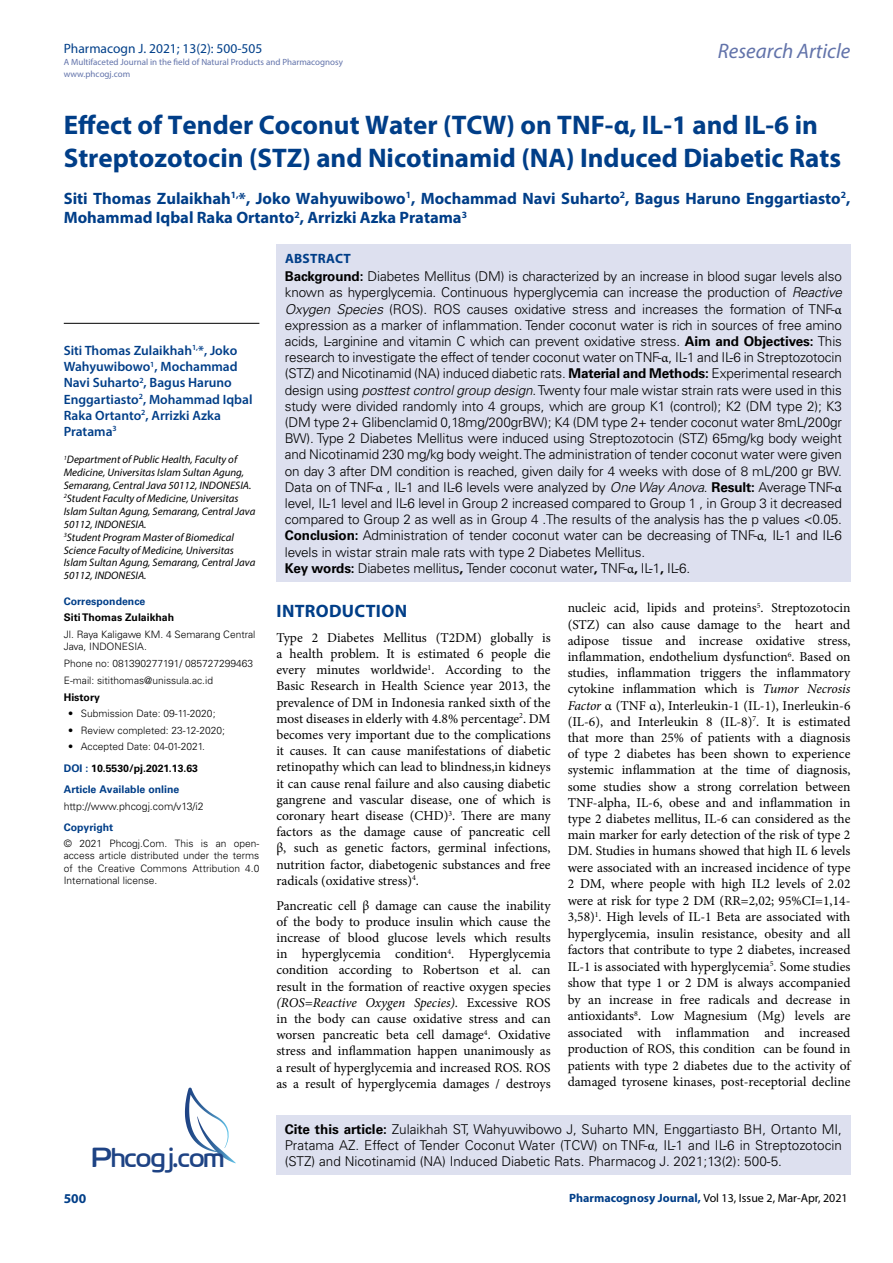
<style>
.page{position:relative;width:893px;height:1263px;background:#fff}
.page>*{position:absolute;margin:0;border:0;box-sizing:border-box;transform-origin:0 0}
.t1{font:27.6px "Cloud World";color:#1e4384}
.t2{font:700 27px/33px "Myriad Pro";color:#003e88}
.t3{font:italic 21px "Myriad Pro";color:#6273aa}
.t4{font:700 18px "Myriad Pro";letter-spacing:.015em;color:#003e88}
.t5{font:700 16.5px/19.5px "Myriad Pro";color:#003e88}
.t6{font:13.5px/16.4px "Minion Pro";color:#000;text-align:justify}
.t7{font:300 13.5px/16.2px "Univers LT Std";letter-spacing:-.01em;color:#000}
.t8{font:600 13.5px/16.2px "Myriad Pro";color:#003e88}
.t9{font:13.5px "Myriad Pro";color:#003f89}
.t10{font:700 13.5px "Myriad Pro";letter-spacing:.02em;color:#003e88}
.t11{font:12px "Myriad Pro";color:#000}
.t12{font:italic 10.8px/12.9px "Myriad Pro";color:#000}
.t13{font:700 10.5px/21.1px "Univers LT Std";color:#003e88}
.t14{font:300 10.5px "Univers LT Std";color:#000}
.t15{font:700 10.5px "Univers LT Std";color:#000}
.t16{font:300 10.2px/12.3px "Univers LT Std";color:#000}
.t17{font:9px/12px "Myriad Pro";color:#6273aa}
.s1{color:#000}
.s2{font-weight:700}
.s3{font-style:italic}
.s4{font-family:"Minion Pro";font-weight:400}
.s5{font-family:"Times New Roman";font-weight:400}
.s6{font-weight:700;color:#003e88}
</style>
<div class="page">
<div style="left:276px;top:1115px;width:574px;height:60px;background:#dde0ef"></div>
<svg style="left:185px;top:1087px;width:51px;height:76px"></svg>
<div style="left:276px;top:244px;width:574px;height:337px;background:#dde0ef"></div>
<hr style="left:64px;top:323px;width:195px;height:1px;background:#000">
<p class="t9" style="left:64px;top:40px;width:200px">Pharmacogn J. 2021; 13(2): 500-505</p>
<p class="t17" style="left:64px;top:55px;width:281px">A Multifaceted Journal in the field of Natural Products and Pharmacognosy www.phcogj.com</p>
<h3 class="t3" style="left:718px;top:38px;width:134px">Research Article</h3>
<h2 class="t2" style="left:64px;top:108px;width:779px">Effect of Tender Coconut Water (TCW) on TNF-α, IL-1 and IL-6 in<br>Streptozotocin (STZ) and Nicotinamid (NA) Induced Diabetic Rats</h2>
<p class="t5" style="left:64px;top:188px;width:788px">Siti Thomas Zulaikhah<sup>1,</sup>*, Joko Wahyuwibowo<sup>1</sup>, Mochammad Navi Suharto<sup>2</sup>, Bagus Haruno Enggartiasto<sup>2</sup>,<br>Mohammad Iqbal Raka Ortanto<sup>2</sup>, Arrizki Azka Pratama<sup>3</sup></p>
<p class="t8" style="left:64px;top:342px;width:190px">Siti Thomas Zulaikhah<sup>1,</sup>*, Joko<br>Wahyuwibowo<sup>1</sup>, Mochammad<br>Navi Suharto<sup>2</sup>, Bagus Haruno<br>Enggartiasto<sup>2</sup>, Mohammad Iqbal<br>Raka Ortanto<sup>2</sup>, Arrizki Azka<br>Pratama<sup>3</sup></p>
<p class="t12" style="left:64px;top:453px;width:193px"><sup>1</sup>Department of Public Health, Faculty of Medicine, Universitas Islam Sultan Agung, Semarang, Central Java 50112, INDONESIA.<br><sup>2</sup>Student Faculty of Medicine, Universitas Islam Sultan Agung, Semarang, Central Java 50112, INDONESIA.<br><sup>3</sup>Student Program Master of Biomedical Science Faculty of Medicine, Universitas Islam Sultan Agung, Semarang, Central Java 50112, INDONESIA.</p>
<p class="t13" style="left:64px;top:590px;width:83px">Correspondence</p>
<p class="t15" style="left:64px;top:611px;width:112px">Siti Thomas Zulaikhah</p>
<p class="t16" style="left:64px;top:628px;width:193px">Jl. Raya Kaligawe KM. 4 Semarang Central<br>Java, INDONESIA.</p>
<p class="t16" style="left:64px;top:655px;width:191px;line-height:16.8px">Phone no: 081390277191/ 085727299463<br>E-mail: sitithomas@unissula.ac.id</p>
<p class="t15" style="left:64px;top:691px;width:38px">History</p>
<p class="t16" style="left:68px;top:707px;width:149px">• Submission Date: 09-11-2020;</p>
<p class="t16" style="left:68px;top:724px;width:158px">• Review completed: 23-12-2020;</p>
<p class="t16" style="left:68px;top:741px;width:138px">• Accepted Date: 04-01-2021.</p>
<p class="t13" style="left:64px;top:757px;width:136px">DOI : <span class="s1">10.5530/pj.2021.13.63<br></span>Article Available online</p>
<p class="t14" style="left:64px;top:799px;width:141px">http://www.phcogj.com/v13/i2</p>
<p class="t13" style="left:64px;top:816px;width:51px">Copyright</p>
<p class="t16" style="left:64px;top:837px;width:197px;text-align:justify">© 2021 Phcogj.Com. This is an open&shy;access article distributed under the terms of the Creative Commons Attribution 4.0<br>International license.</p>
<p class="t10" style="left:285px;top:250px;width:67px">ABSTRACT</p>
<p class="t7" style="left:285px;top:268px;width:559px"><span class="s2">Background:</span> Diabetes Mellitus (DM) is characterized by an increase in blood sugar levels also known as hyperglycemia. Continuous hyperglycemia can increase the production of <span class="s3">Reactive Oxygen Species</span> (ROS). ROS causes oxidative stress and increases the formation of TNF-<span class="s4">α </span>expression as a marker of inflammation. Tender coconut water is rich in sources of free amino acids, L-arginine and vitamin C which can prevent oxidative stress. <span class="s2">Aim and Objectives:</span> This research to investigate the effect of tender coconut water on TNF-<span class="s4">α</span>, IL-1 and IL-6 in Streptozotocin (STZ) and Nicotinamid (NA) induced diabetic rats. <span class="s2">Material and Methods:</span> Experimental research design using <span class="s3">posttest control group design</span>. Twenty four male wistar strain rats were used in this study were divided randomly into 4 groups, which are group K1 (control); K2 (DM type 2); K3 (DM type 2+ Glibenclamid 0,18mg/200grBW); K4 (DM type 2+ tender coconut water 8mL/200gr BW). Type 2 Diabetes Mellitus were induced using Streptozotocin (STZ) 65mg/kg body weight and Nicotinamid 230 mg/kg body weight. The administration of tender coconut water were given on day 3 after DM condition is reached, given daily for 4 weeks with dose of 8 mL/200 gr BW.<br>Data on of TNF-<span class="s4">α</span> , IL-1 and IL-6 levels were analyzed by <span class="s3">One Way Anova</span>. <span class="s2">Result:</span> Average TNF-<span class="s4">α </span>level, IL-1 level and IL-6 level in Group 2 increased compared to Group 1 , in Group 3 it decreased compared to Group 2 as well as in Group 4 .The results of the analysis has the p values &lt;0.05.<br><span class="s2">Conclusion:</span> Administration of tender coconut water can be decreasing of TNF-<span class="s4">α</span>, IL-1 and IL-6 levels in wistar strain male rats with type 2 Diabetes Mellitus.<br><span class="s2">Key words:</span> Diabetes mellitus<span class="s2">,</span> Tender coconut water<span class="s2">,</span> TNF-<span class="s4">α</span><span class="s2">,</span> IL-1<span class="s2">,</span> IL-6.</p>
<h3 class="t4" style="left:277px;top:599px;width:132px">INTRODUCTION</h3>
<p class="t6" style="left:276px;top:629px;width:276px">Type 2 Diabetes Mellitus (T2DM) globally is a health problem. It is estimated 6 people die every minutes worldwide<sup>1</sup>. According to the Basic Research in Health Science year 2013, the prevalence of DM in Indonesia ranked sixth of the most diseases in elderly with 4.8% percentage<sup>2</sup>. DM becomes very important due to the complications it causes. It can cause manifestations of diabetic retinopathy which can lead to blindness,in kidneys it can cause renal failure and also causing diabetic gangrene and vascular disease, one of which is coronary heart disease (CHD)<sup>3</sup>. There are many factors as the damage cause of pancreatic cell β, such as genetic factors, germinal infections, nutrition factor, diabetogenic substances and free radicals (oxidative stress)<sup>4</sup>.</p>
<p class="t6" style="left:276px;top:897px;width:276px">Pancreatic cell β damage can cause the inability of the body to produce insulin which cause the increase of blood glucose levels which results in hyperglycemia condition<sup>4</sup>. Hyperglycemia condition according to Robertson et al. can result in the formation of reactive oxygen species <span class="s3">(ROS=Reactive Oxygen Species).</span> Excessive ROS in the body can cause oxidative stress and can worsen pancreatic beta cell damage<sup>4</sup>. Oxidative stress and inflammation happen unanimously as a result of hyperglycemia and increased ROS. ROS as a result of hyperglycemia damages / destroys</p>
<p class="t6" style="left:568px;top:600px;width:284px">nucleic acid, lipids and proteins<sup>5</sup>. Streptozotocin (STZ) can also cause damage to the heart and adipose tissue and increase oxidative stress, inflammation, endothelium dysfunction<sup>6</sup>. Based on studies, inflammation triggers the inflammatory cytokine inflammation which is <span class="s3">Tumor Necrosis Factor</span> α (TNF α), Interleukin-1 (IL-1), Inerleukin-6 (IL-6), and Interleukin 8 (IL-8)<sup>7</sup>. It is estimated that more than 25% of patients with a diagnosis of type 2 diabetes has been shown to experience systemic inflammation at the time of diagnosis, some studies show a strong correlation between TNF-alpha, IL-6, obese and and inflammation in type 2 diabetes mellitus, IL-6 can considered as the main marker for early detection of the risk of type 2<br>DM. Studies in humans showed that high IL 6 levels were associated with an increased incidence of type 2 DM, where people with high IL2 levels of 2.02 were at risk for type 2 DM (RR=2,02; 95%CI=1,14- 3,58)<sup>1</sup>. High levels of IL-1 Beta are associated with hyperglycemia, insulin resistance, obesity and all factors that contribute to type 2 diabetes, increased IL-1 is associated with hyperglycemia<sup>5</sup>. Some studies show that type 1 or 2 DM is always accompanied by an increase in free radicals and decrease in antioxidants<sup>8</sup>. Low Magnesium (Mg) levels are associated with inflammation and increased production of ROS, this condition can be found in patients with type 2 diabetes due to the activity of damaged tyrosene kinases, post-receptorial decline</p>
<p class="t7" style="left:285px;top:1121px;width:558px"><span class="s2">Cite this article:</span> Zulaikhah ST, Wahyuwibowo J, Suharto MN, Enggartiasto BH, Ortanto MI,<br>Pratama AZ. Effect of Tender Coconut Water (TCW) on TNF-<span class="s5">α</span>, IL-1 and IL-6 in Streptozotocin</p>
<h1 class="t1" style="left:92px;top:1136px;width:134px">Phcogj.com</h1>
<p class="t7" style="left:285px;top:1153px;width:499px">(STZ) and Nicotinamid (NA) Induced Diabetic Rats. Pharmacog J. 2021;13(2): 500-5.</p>
<p class="t11" style="left:569px;top:1190px;width:280px"><span class="s6">Pharmacognosy Journal,</span> Vol 13, Issue 2, Mar-Apr, 2021</p>
<p class="t10" style="left:64px;top:1190px;width:24px">500</p>
</div>
